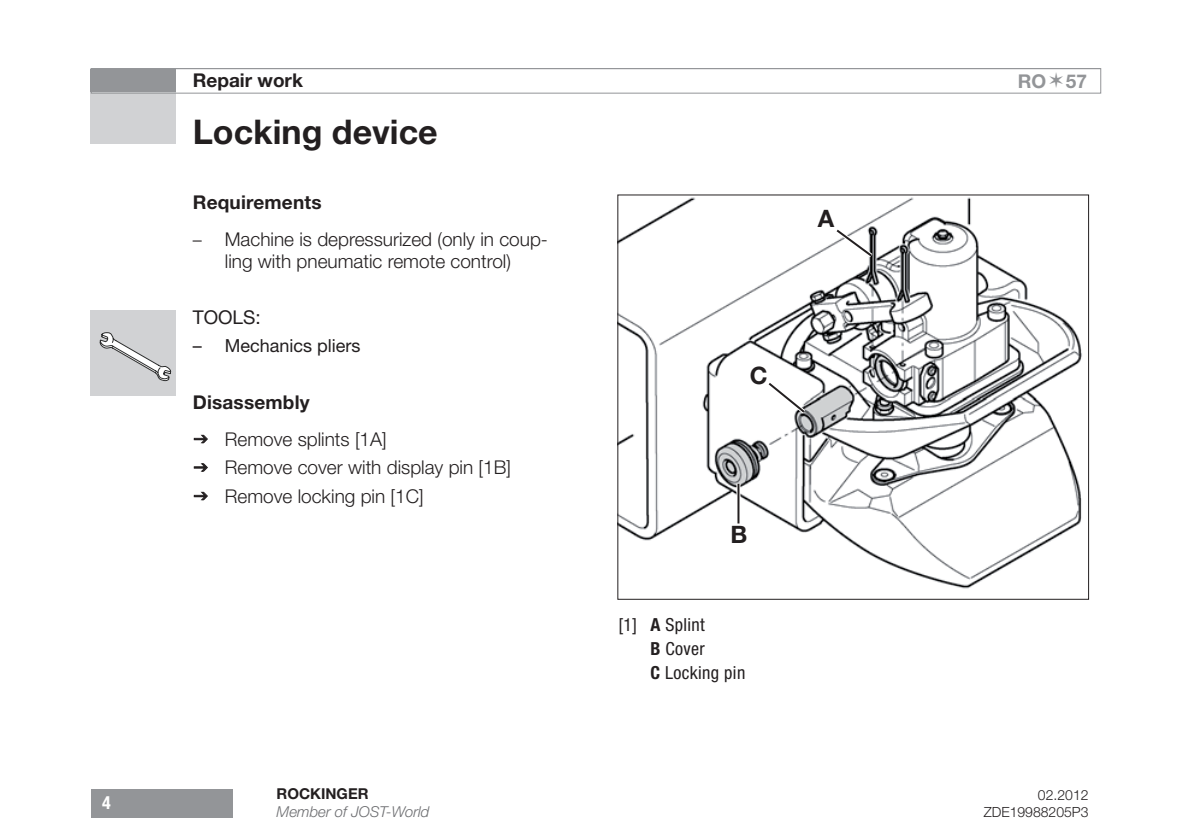
<style>
.page{position:relative;width:1191px;height:840px;background:#fff}
.page>*{position:absolute;margin:0;border:0;box-sizing:border-box;transform-origin:0 0}
.t1{font:700 34px "Helvetica Neue LT Pro";color:#231f20}
.t2{font:700 24px "Helvetica Neue LT Pro";color:#231f20}
.t3{font:300 19px/28.4px "Helvetica Neue LT Pro";color:#231f20;text-align:center}
.t4{font:700 19px "Helvetica Neue LT Pro";letter-spacing:.01em;color:#231f20}
.t5{font:19px "Helvetica Neue LT Pro";color:#231f20}
.t6{font:700 19px "Helvetica Neue LT Pro";color:#939598}
.t7{font:condensed 18px/24px "Helvetica Neue LT Pro";letter-spacing:.02em;color:#231f20}
.t8{font:18px "Helvetica Neue LT Pro";color:#231f20}
.t9{font:700 condensed 18px "Helvetica Neue LT Pro";color:#fff}
.t10{font:italic 300 15px "Helvetica Neue LT Pro";color:#6c6d70}
.t11{font:700 15px "Helvetica Neue LT Pro";color:#231f20}
.t12{font:300 14px/16.8px "Helvetica Neue LT Pro";color:#231f20;text-align:right}
.s1{font-size:18px}
.s2{font-weight:700}
</style>
<div class="page">
<div style="left:91px;top:788px;width:141px;height:28px;background:#939598"></div>
<div style="left:91px;top:69px;width:85px;height:24px;background:#939598"></div>
<div style="left:91px;top:93px;width:85px;height:51px;background:#d1d2d4"></div>
<div style="left:91px;top:68px;width:1010px;height:26px;border:1px solid #939598"></div>
<img style="left:619px;top:197px;width:463px;height:392px">
<div style="left:91px;top:310px;width:85px;height:85px;background:#d1d2d4"></div>
<svg style="left:99px;top:332px;width:72px;height:49px"></svg>
<svg style="left:728px;top:521px;width:22px;height:25px"></svg>
<svg style="left:812px;top:194px;width:65px;height:67px"></svg>
<svg style="left:736px;top:483px;width:4px;height:40px"></svg>
<hr style="left:737px;top:483px;width:2px;height:40px;background:#231f20">
<svg style="left:746px;top:362px;width:63px;height:55px"></svg>
<svg style="left:193px;top:434px;width:15px;height:10px"></svg>
<svg style="left:193px;top:463px;width:15px;height:9px"></svg>
<svg style="left:193px;top:491px;width:15px;height:10px"></svg>
<p class="t9" style="left:102px;top:791px;width:10px">4</p>
<p class="t4" style="left:193px;top:68px;width:112px">Repair work</p>
<h1 class="t1" style="left:193px;top:110px;width:246px">Locking device</h1>
<p class="t4" style="left:193px;top:190px;width:130px">Requirements</p>
<p class="t3" style="left:193px;top:227px;width:357px;line-height:22.8px"><span class="s1">–</span> Machine is depressurized (only in coup&shy;ling with pneumatic remote control)</p>
<p class="t5" style="left:193px;top:305px;width:69px">TOOLS:</p>
<p class="t8" style="left:193px;top:334px;width:169px">– Mechanics pliers</p>
<p class="t4" style="left:193px;top:389px;width:118px">Disassembly</p>
<p class="t3" style="left:225px;top:424px;width:288px;text-align:left">Remove splints [1A]<br>Remove cover with display pin [1B]<br>Remove locking pin [1C]</p>
<p class="t11" style="left:277px;top:784px;width:93px">ROCKINGER</p>
<p class="t10" style="left:277px;top:802px;width:154px">Member of JOST-World</p>
<p class="t2" style="left:817px;top:203px;width:18px">A</p>
<p class="t2" style="left:749px;top:360px;width:19px">C</p>
<p class="t2" style="left:730px;top:519px;width:18px">B</p>
<p class="t7" style="left:650px;top:611px;width:96px;text-indent:-32px">[1] <span class="s2">A</span> Splint<br><span class="s2">B</span> Cover<br><span class="s2">C</span> Locking pin</p>
<p class="t6" style="left:1017px;top:69px;width:71px">RO 57</p>
<p class="t12" style="left:983px;top:786px;width:106px">02.2012<br>ZDE19988205P3</p>
</div>
